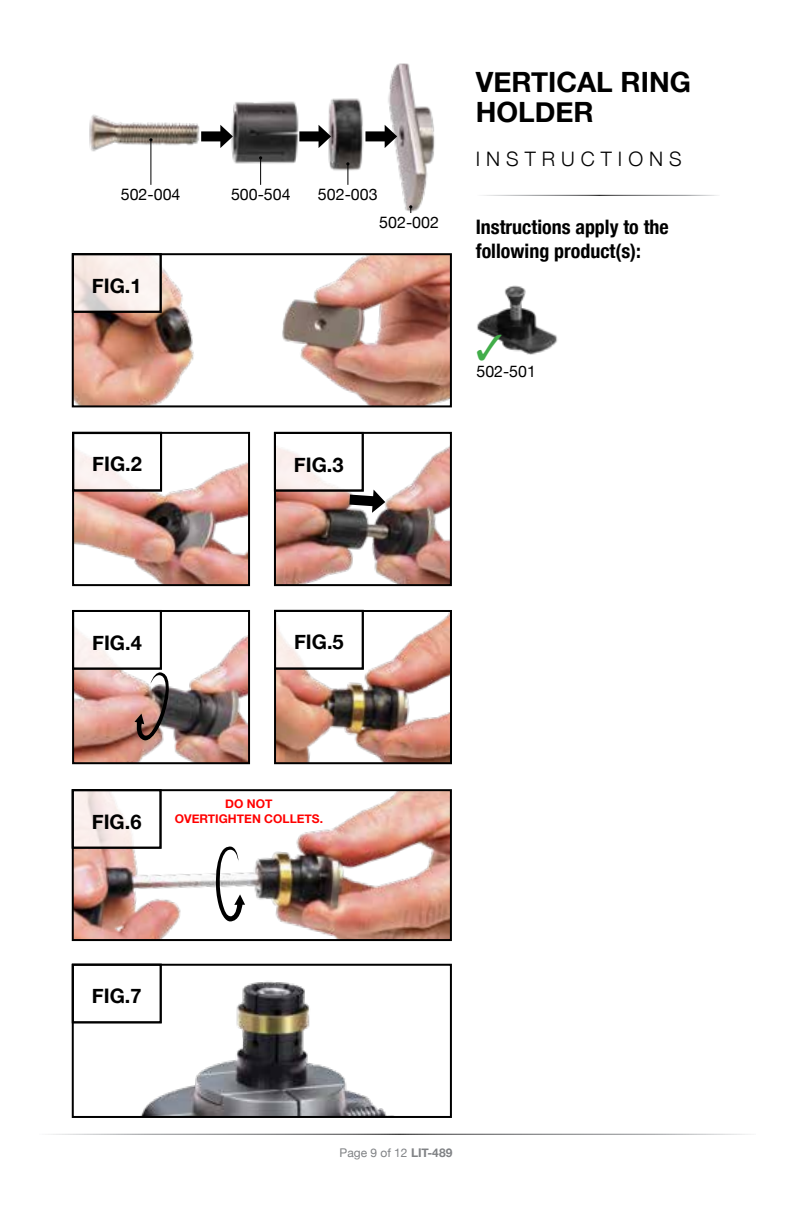
<style>
.page{position:relative;width:792px;height:1224px;background:#fff}
.page>*{position:absolute;margin:0;border:0;box-sizing:border-box;transform-origin:0 0}
.t1{font:700 28px/30px "Helvetica Neue";color:#000}
.t2{font:700 condensed 20px/24px "Helvetica Neue";color:#000}
.t3{font:700 20px "Helvetica Neue";color:#000}
.t4{font:300 20px "Helvetica Neue";letter-spacing:.3em;color:#000}
.t5{font:16px "Helvetica Neue";color:#000}
.t6{font:700 12px/14.4px "Helvetica Neue";color:#f00;text-align:center}
.t7{font:12px "Helvetica Neue";color:#808285}
.s1{font-weight:700}
</style>
<div class="page">
<img style="left:477px;top:285px;width:81px;height:70px">
<img style="left:75px;top:435px;width:172px;height:148px">
<div style="left:72px;top:432px;width:178px;height:154px;border:2px solid #000"></div>
<img style="left:277px;top:446px;width:172px;height:137px">
<div style="left:274px;top:432px;width:178px;height:154px;border:2px solid #000"></div>
<img style="left:75px;top:636px;width:172px;height:125px">
<div style="left:72px;top:610px;width:178px;height:154px;border:2px solid #000"></div>
<img style="left:277px;top:613px;width:172px;height:148px">
<div style="left:274px;top:610px;width:178px;height:154px;border:2px solid #000"></div>
<img style="left:75px;top:256px;width:374px;height:148px">
<div style="left:72px;top:253px;width:380px;height:154px;border:2px solid #000"></div>
<img style="left:75px;top:792px;width:374px;height:146px">
<div style="left:72px;top:789px;width:380px;height:152px;border:2px solid #000"></div>
<svg style="left:339px;top:489px;width:48px;height:24px"></svg>
<svg style="left:216px;top:846px;width:29px;height:75px"></svg>
<svg style="left:75px;top:792px;width:84px;height:54px"></svg>
<div style="left:72px;top:789px;width:90px;height:60px;border:2px solid #000"></div>
<div style="left:275px;top:611px;width:88px;height:58px;background:#fff"></div>
<div style="left:274px;top:610px;width:90px;height:60px;border:2px solid #000"></div>
<div style="left:73px;top:433px;width:88px;height:58px;background:linear-gradient(to right,#fbf4f3,#fff)"></div>
<div style="left:72px;top:432px;width:90px;height:59px;border:2px solid #000"></div>
<div style="left:275px;top:433px;width:88px;height:58px;background:linear-gradient(to right,#fbf2f1,#fff)"></div>
<div style="left:274px;top:432px;width:90px;height:60px;border:2px solid #000"></div>
<svg style="left:75px;top:256px;width:84px;height:54px;fill:#faefec"></svg>
<div style="left:72px;top:253px;width:90px;height:60px;border:2px solid #000"></div>
<img style="left:89px;top:63px;width:346px;height:149px">
<img style="left:132px;top:981px;width:254px;height:134px">
<div style="left:72px;top:964px;width:380px;height:154px;border:2px solid #000"></div>
<div style="left:73px;top:965px;width:88px;height:57px;background:#fff"></div>
<div style="left:72px;top:964px;width:90px;height:59px;border:2px solid #000"></div>
<svg style="left:135px;top:672px;width:34px;height:69px"></svg>
<div style="left:365px;top:131px;width:23px;height:10px;background:#000"></div>
<svg style="left:385px;top:125px;width:12px;height:23px"></svg>
<div style="left:299px;top:131px;width:23px;height:10px;background:#000"></div>
<svg style="left:319px;top:125px;width:12px;height:23px"></svg>
<div style="left:201px;top:131px;width:23px;height:10px;background:#000"></div>
<svg style="left:220px;top:125px;width:13px;height:23px"></svg>
<div style="left:73px;top:611px;width:88px;height:58px;background:linear-gradient(to right,#fcf6f6,#fff)"></div>
<div style="left:72px;top:610px;width:90px;height:60px;border:2px solid #000"></div>
<hr style="left:150px;top:140px;width:1px;height:45px;background:#000">
<svg style="left:259px;top:156px;width:3px;height:29px"></svg>
<svg style="left:346px;top:162px;width:4px;height:23px"></svg>
<svg style="left:409px;top:205px;width:3px;height:8px"></svg>
<svg style="left:477px;top:335px;width:25px;height:20px"></svg>
<p class="t5" style="left:121px;top:183px;width:61px">502-004</p>
<p class="t5" style="left:231px;top:183px;width:61px">500-504</p>
<p class="t5" style="left:318px;top:183px;width:61px">502-003</p>
<p class="t3" style="left:92px;top:270px;width:51px">FIG.1</p>
<p class="t5" style="left:379px;top:211px;width:61px">502-002</p>
<p class="t3" style="left:92px;top:449px;width:51px">FIG.2</p>
<p class="t3" style="left:294px;top:449px;width:51px">FIG.3</p>
<h1 class="t1" style="left:476px;top:68px;width:217px">VERTICAL RING<br>HOLDER</h1>
<p class="t4" style="left:476px;top:143px;width:207px">INSTRUCTIONS</p>
<p class="t2" style="left:476px;top:214px;width:195px">Instructions apply to the following product(s):</p>
<p class="t5" style="left:476px;top:360px;width:61px">502-501</p>
<p class="t3" style="left:92px;top:627px;width:51px">FIG.4</p>
<p class="t3" style="left:294px;top:627px;width:51px">FIG.5</p>
<p class="t3" style="left:92px;top:806px;width:51px">FIG.6</p>
<p class="t6" style="left:175px;top:797px;width:150px">DO NOT<br>OVERTIGHTEN COLLETS.</p>
<p class="t3" style="left:92px;top:981px;width:51px">FIG.7</p>
<p class="t7" style="left:340px;top:1145px;width:114px">Page 9 of 12 <span class="s1">LIT-489</span></p>
</div>
